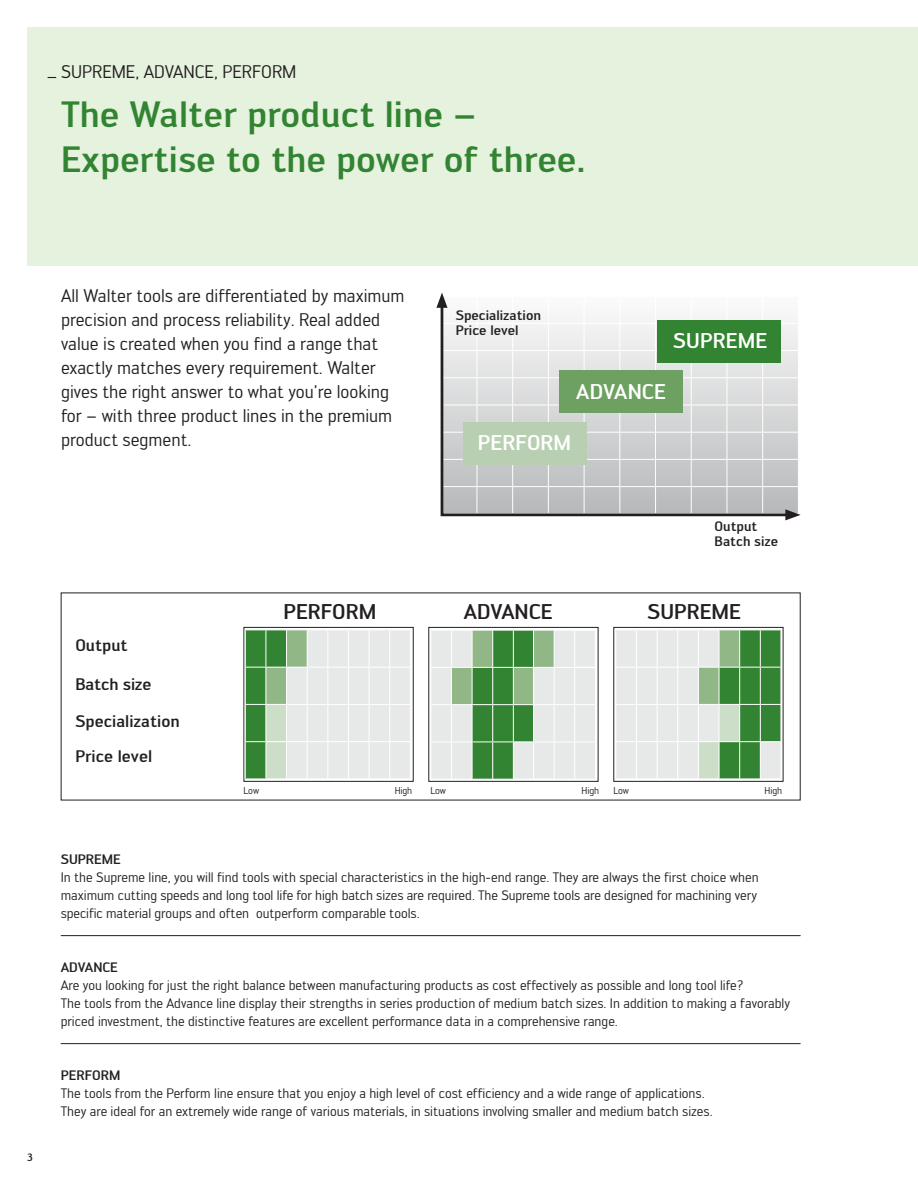
<style>
.page{position:relative;width:918px;height:1188px;background:#fff}
.page>*{position:absolute;margin:0;border:0;box-sizing:border-box;transform-origin:0 0}
.t1{font:500 36px/45px "Walter PRO";color:#328432}
.t2{font:500 21px "Walter PRO";letter-spacing:.005em;color:#fff}
.t3{font:500 21px "Walter PRO";color:#231f20}
.t4{font:18px/24px "Walter PRO";color:#231f20}
.t5{font:500 16.5px/35.4px "Walter PRO";color:#231f20}
.t6{font:13.5px/18px "Walter PRO";color:#231f20}
.t7{font:500 13.5px/15.1px "Walter PRO";color:#231f20}
.t8{font:500 10.5px "Walter PRO";color:#231f20}
.t9{font:9.75px "Walter PRO";letter-spacing:-.01em;color:#231f20}
</style>
<div class="page">
<div style="left:27px;top:27px;width:891px;height:238px;background:#e5f2de"></div>
<hr style="left:61px;top:935px;width:740px;height:1px;background:#231f20">
<hr style="left:61px;top:1043px;width:740px;height:1px;background:#231f20">
<svg style="left:440px;top:318px;width:345px;height:199px;background:#d2d3d3"></svg>
<svg style="left:436px;top:293px;width:12px;height:220px"></svg>
<svg style="left:785px;top:318px;width:16px;height:202px"></svg>
<div style="left:463px;top:422px;width:123px;height:42px;background:#b8d0b1"></div>
<div style="left:559px;top:371px;width:124px;height:42px;background:#6da161"></div>
<div style="left:657px;top:320px;width:124px;height:43px;background:#328432"></div>
<div style="left:244px;top:627px;width:170px;height:155px;border:1px solid #231f20"></div>
<div style="left:613px;top:627px;width:170px;height:155px;border:1px solid #231f20"></div>
<svg style="left:245px;top:629px;width:165px;height:150px;background:#c9d8c8"></svg>
<svg style="left:431px;top:630px;width:164px;height:150px;background:#b0caaf"></svg>
<svg style="left:616px;top:629px;width:165px;height:150px;background:#b6ceb6"></svg>
<div style="left:428px;top:627px;width:170px;height:155px;border:1px solid #231f20"></div>
<h3 class="t4" style="left:61px;top:59px;width:237px">SUPREME, ADVANCE, PERFORM</h3>
<h1 class="t1" style="left:61px;top:91px;width:526px">The Walter product line –<br>Expertise to the power of three.</h1>
<p class="t8" style="left:27px;top:1151px;width:7px">3</p>
<p class="t4" style="left:61px;top:284px;width:345px">All Walter tools are differentiated by maximum precision and process reliability. Real added value is created when you find a range that exactly matches every requirement. Walter gives the right answer to what you’re looking for – with three product lines in the premium product segment.</p>
<p class="t7" style="left:456px;top:308px;width:87px">Specialization<br>Price level</p>
<h2 class="t2" style="left:673px;top:328px;width:95px">SUPREME</h2>
<h2 class="t2" style="left:576px;top:378px;width:91px">ADVANCE</h2>
<h2 class="t2" style="left:478px;top:430px;width:95px">PERFORM</h2>
<p class="t7" style="left:715px;top:518px;width:65px">Output<br>Batch size</p>
<p class="t5" style="left:75px;top:627px;width:54px">Output</p>
<p class="t5" style="left:75px;top:666px;width:78px">Batch size</p>
<p class="t5" style="left:75px;top:703px;width:106px">Specialization<br>Price level</p>
<h2 class="t3" style="left:283px;top:599px;width:27px">Perform</h2>
<h2 class="t3" style="left:464px;top:598px;width:27px">Advance</h2>
<h2 class="t3" style="left:647px;top:598px;width:28px">Supreme</h2>
<p class="t9" style="left:244px;top:785px;width:17px">Low</p>
<p class="t9" style="left:395px;top:785px;width:19px">High</p>
<p class="t9" style="left:430px;top:785px;width:17px">Low</p>
<p class="t9" style="left:582px;top:785px;width:19px">High</p>
<p class="t9" style="left:613px;top:785px;width:17px">Low</p>
<p class="t9" style="left:765px;top:785px;width:19px">High</p>
<p class="t7" style="left:61px;top:851px;width:62px">SUPREME</p>
<p class="t6" style="left:61px;top:868px;width:700px">In the Supreme line, you will find tools with special characteristics in the high-end range. They are always the first choice when maximum cutting speeds and long tool life for high batch sizes are required. The Supreme tools are designed for machining very specific material groups and often outperform comparable tools.</p>
<p class="t7" style="left:61px;top:959px;width:59px">ADVANCE</p>
<p class="t6" style="left:61px;top:976px;width:731px">Are you looking for just the right balance between manufacturing products as cost effectively as possible and long tool life?<br>The tools from the Advance line display their strengths in series production of medium batch sizes. In addition to making a favorably priced investment, the distinctive features are excellent performance data in a comprehensive range.</p>
<p class="t7" style="left:61px;top:1067px;width:61px">PERFORM</p>
<p class="t6" style="left:61px;top:1084px;width:653px">The tools from the Perform line ensure that you enjoy a high level of cost efficiency and a wide range of applications.<br>They are ideal for an extremely wide range of various materials, in situations involving smaller and medium batch sizes.</p>
</div>
